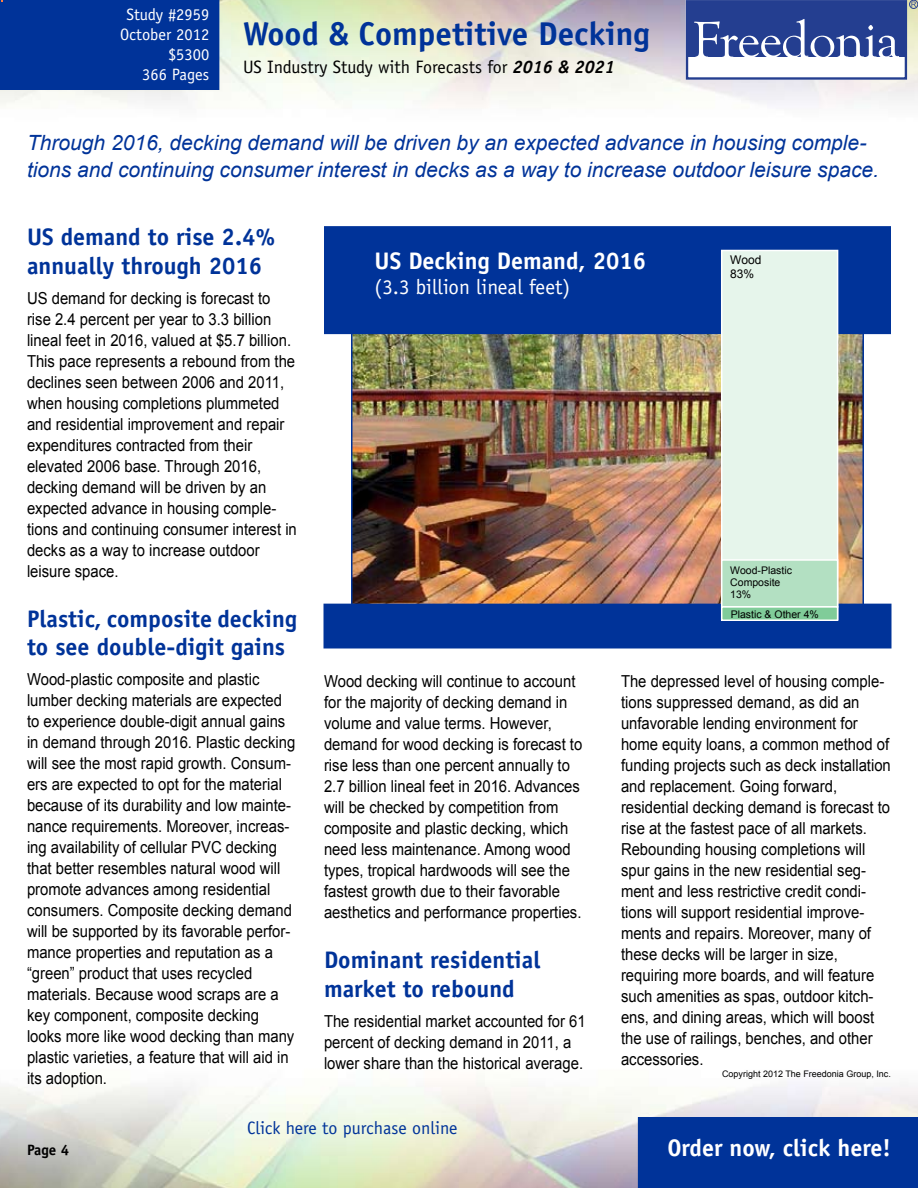
<style>
.page{position:relative;width:918px;height:1188px;background:#fff}
.page>*{position:absolute;margin:0;border:0;box-sizing:border-box;transform-origin:0 0}
.t1{font:700 33px "Officina Sans";color:#039}
.t2{font:700 24px/28.8px "Officina Sans";color:#039}
.t3{font:700 24px "Officina Sans";color:#fff}
.t4{font:italic 21px/27px "Arial";color:#039}
.t5{font:21px "Officina Sans";color:#fff}
.t6{font:18px "Officina Sans";color:#000}
.t7{font:18px "Officina Sans";color:#039}
.t8{font:16.5px/21px "Arial";color:#000;scale:.9 1}
.t9{font:16.5px/19.8px "Officina Sans";color:#fff;text-align:right}
.t10{font:700 15px "Officina Sans";color:#000}
.t11{font:12px/14.2px "Arial";color:#000}
.t12{font:10.5px/12px "Arial";color:#000}
.t13{font:9px "Arial";color:#000}
.s1{font-weight:700;font-style:italic}
</style>
<div class="page">
<div style="left:638px;top:1117px;width:280px;height:71px;background:#039"></div>
<div style="left:686px;top:0;width:221px;height:80px;border:2px solid #243e90"></div>
<div style="left:687px;top:1px;width:218px;height:56px;background:#243e90"></div>
<svg style="left:694px;top:19px;width:205px;height:38px"></svg>
<div style="left:909px;top:0;width:9px;height:9px;border:1px solid #243e90;border-radius:50%"></div>
<svg style="left:911px;top:2px;width:5px;height:5px"></svg>
<img style="left:354px;top:334px;width:507px;height:270px">
<div style="left:325px;top:227px;width:565px;height:106px;background:#039"></div>
<div style="left:324px;top:226px;width:567px;height:108px;border:2px solid #039"></div>
<div style="left:0;top:0;width:219px;height:90px;background:#039"></div>
<div style="left:324px;top:604px;width:567px;height:44px;background:#039"></div>
<div style="left:722px;top:250px;width:116px;height:369px;background:#e6f5eb"></div>
<div style="left:721px;top:250px;width:117px;height:370px;border:2px solid #fff"></div>
<div style="left:722px;top:560px;width:116px;height:47px;background:#b3e0c2"></div>
<div style="left:721px;top:559px;width:117px;height:49px;border:2px solid #fff"></div>
<div style="left:722px;top:607px;width:116px;height:13px;background:#80cc99"></div>
<div style="left:721px;top:606px;width:117px;height:15px;border:2px solid #fff"></div>
<p class="t9" style="left:120px;top:5px;width:91px">Study #2959<br>October 2012 $5300<br>366 Pages</p>
<h1 class="t1" style="left:243px;top:13px;width:409px">Wood &amp; Competitive Decking</h1>
<p class="t6" style="left:243px;top:57px;width:373px">US Industry Study with Forecasts for <span class="s1">2016 &amp; 2021</span></p>
<p class="t4" style="left:27px;top:130px;width:854px">Through 2016, decking demand will be driven by an expected advance in housing comple&shy;tions and continuing consumer interest in decks as a way to increase outdoor leisure space.</p>
<h2 class="t2" style="left:27px;top:222px;width:250px">US demand to rise 2.4% annually through 2016</h2>
<p class="t8" style="left:27px;top:288px;width:301px">US demand for decking is forecast to rise 2.4 percent per year to 3.3 billion lineal feet in 2016, valued at $5.7 billion.<br>This pace represents a rebound from the declines seen between 2006 and 2011, when housing completions plummeted and residential improvement and repair expenditures contracted from their elevated 2006 base. Through 2016, decking demand will be driven by an expected advance in housing comple&shy;tions and continuing consumer interest in decks as a way to increase outdoor leisure space.</p>
<h2 class="t2" style="left:27px;top:604px;width:272px">Plastic, composite decking to see double-digit gains</h2>
<p class="t8" style="left:27px;top:669px;width:300px">Wood-plastic composite and plastic lumber decking materials are expected to experience double-digit annual gains in demand through 2016. Plastic decking will see the most rapid growth. Consum&shy;ers are expected to opt for the material because of its durability and low mainte&shy;nance requirements. Moreover, increas&shy;ing availability of cellular PVC decking that better resembles natural wood will promote advances among residential consumers. Composite decking demand will be supported by its favorable perfor&shy;mance properties and reputation as a “green” product that uses recycled materials. Because wood scraps are a key component, composite decking looks more like wood decking than many plastic varieties, a feature that will aid in its adoption.</p>
<p class="t8" style="left:324px;top:671px;width:289px">Wood decking will continue to account for the majority of decking demand in volume and value terms. However, demand for wood decking is forecast to rise less than one percent annually to 2.7 billion lineal feet in 2016. Advances will be checked by competition from composite and plastic decking, which need less maintenance. Among wood types, tropical hardwoods will see the fastest growth due to their favorable aesthetics and performance properties.</p>
<h2 class="t3" style="left:375px;top:245px;width:273px">US Decking Demand, 2016</h2>
<p class="t5" style="left:375px;top:274px;width:197px">(3.3 billion lineal feet)</p>
<p class="t11" style="left:730px;top:253px;width:33px">Wood<br>83%</p>
<p class="t12" style="left:730px;top:565px;width:63px">Wood-Plastic<br>Composite<br>13%</p>
<p class="t12" style="left:731px;top:608px;width:90px">Plastic &amp; Other 4%</p>
<p class="t8" style="left:621px;top:671px;width:301px">The depressed level of housing comple&shy;tions suppressed demand, as did an unfavorable lending environment for home equity loans, a common method of funding projects such as deck installation and replacement. Going forward, residential decking demand is forecast to rise at the fastest pace of all markets.<br>Rebounding housing completions will spur gains in the new residential seg&shy;ment and less restrictive credit condi&shy;tions will support residential improve&shy;ments and repairs. Moreover, many of these decks will be larger in size, requiring more boards, and will feature such amenities as spas, outdoor kitch&shy;ens, and dining areas, which will boost the use of railings, benches, and other accessories.</p>
<p class="t13" style="left:722px;top:1067px;width:170px">Copyright 2012 The Freedonia Group, Inc.</p>
<h2 class="t2" style="left:324px;top:945px;width:218px">Dominant residential market to rebound</h2>
<p class="t8" style="left:324px;top:1010px;width:292px">The residential market accounted for 61 percent of decking demand in 2011, a lower share than the historical average.</p>
<p class="t7" style="left:247px;top:1117px;width:212px">Click here to purchase online</p>
<p class="t10" style="left:27px;top:1140px;width:31px">Page</p>
<h2 class="t3" style="left:667px;top:1133px;width:225px">Order now, click here!</h2>
</div>
